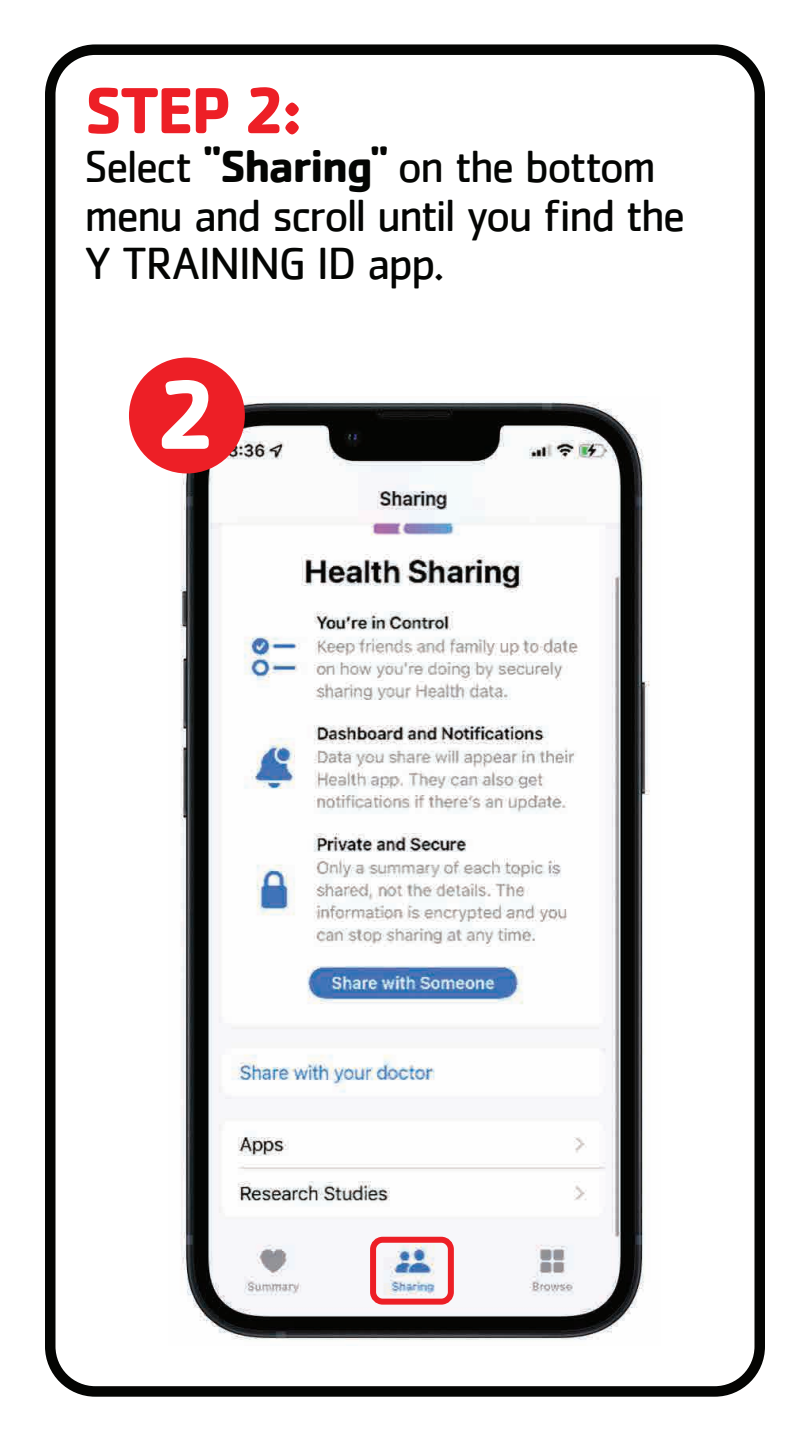
<style>
.page{position:relative;width:810px;height:1440px;background:#fff}
.page>*{position:absolute;margin:0;border:0;box-sizing:border-box;transform-origin:0 0}
.t1{font:700 101.02px "Cachet";color:#fff}
.t2{font:700 67.5px "Cachet";color:#ed1f26}
.t3{font:46.5px/48.8px "Cachet";letter-spacing:-.045em;color:#040503}
.s1{font-weight:700}
</style>
<div class="page">
<div style="left:45px;top:44px;width:720px;height:1353px;border:10px solid #040503;border-radius:45px"></div>
<img style="left:168px;top:398px;width:482px;height:942px">
<div style="left:129px;top:358px;width:116px;height:115px;background:#ed1f26;border-radius:50%"></div>
<div style="left:370px;top:1237px;width:84px;height:68px;border:6px solid #ed1f26;border-radius:10px"></div>
<h2 class="t2" style="left:85px;top:67px;width:220px">STEP 2:</h2>
<p class="t3" style="left:85px;top:141px;width:603px">Select <span class="s1">"Sharing"</span> on the bottom menu and scroll until you find the<br>Y TRAINING ID app.</p>
<h1 class="t1" style="left:156px;top:349px;width:66px">2</h1>
</div>
